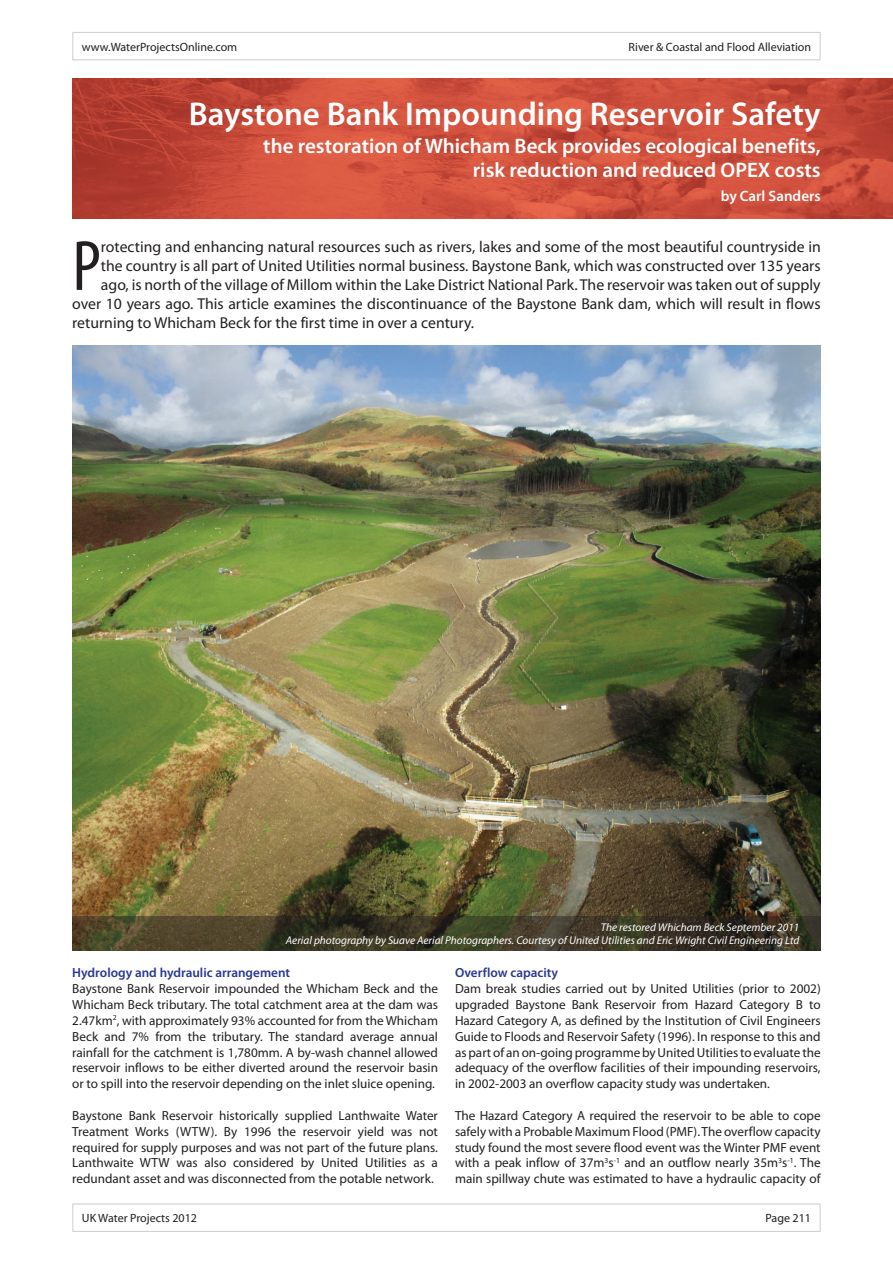
<style>
.page{position:relative;width:893px;height:1263px;background:#fff}
.page>*{position:absolute;margin:0;border:0;box-sizing:border-box;transform-origin:0 0}
.t1{font:condensed 71.85px "Myriad Pro";color:#231f20}
.t2{font:600 33px "Myriad Pro";color:#fff}
.t3{font:600 21px/24px "Myriad Pro";color:#fff;text-align:right}
.t4{font:15.75px "Myriad Pro";color:#231f20}
.t5{font:600 15px "Myriad Pro";color:#fff}
.t6{font:13.2px/15.9px "Myriad Pro";color:#231f20;text-align:justify}
.t7{font:600 13.2px "Myriad Pro";color:#283890}
.t8{font:12px "Myriad Pro";color:#231f20}
.t9{font:italic 11.25px/13.5px "Myriad Pro";color:#fff;text-align:right}
</style>
<div class="page">
<img style="left:72px;top:345px;width:749px;height:571px">
<img style="left:72px;top:79px;width:821px;height:140px">
<div style="left:72px;top:32px;width:749px;height:28px;border:1px solid #d1d2d4"></div>
<div style="left:72px;top:1203px;width:749px;height:29px;border:1px solid #d1d2d4"></div>
<svg style="left:72px;top:916px;width:749px;height:34px;background:#3f3a26"></svg>
<p class="t8" style="left:82px;top:39px;width:157px">www.WaterProjectsOnline.com</p>
<p class="t8" style="left:629px;top:39px;width:184px">River &amp; Coastal and Flood Alleviation</p>
<h2 class="t2" style="left:189px;top:93px;width:633px">Baystone Bank Impounding Reservoir Safety</h2>
<h3 class="t3" style="left:263px;top:134px;width:559px">the restoration of Whicham Beck provides ecological benefits, risk reduction and reduced OPEX costs</h3>
<p class="t5" style="left:721px;top:187px;width:101px">by Carl Sanders</p>
<h1 class="t1" style="left:72px;top:223px;width:30px">P</h1>
<p class="t4" style="left:101px;top:237px;width:721px">rotecting and enhancing natural resources such as rivers, lakes and some of the most beautiful countryside in</p>
<p class="t4" style="left:101px;top:256px;width:721px">the country is all part of United Utilities normal business. Baystone Bank, which was constructed over 135 years</p>
<p class="t4" style="left:101px;top:275px;width:721px">ago, is north of the village of Millom within the Lake District National Park. The reservoir was taken out of supply</p>
<p class="t4" style="left:72px;top:294px;width:750px">over 10 years ago. This article examines the discontinuance of the Baystone Bank dam, which will result in flows</p>
<p class="t4" style="left:72px;top:313px;width:403px">returning to Whicham Beck for the first time in over a century.</p>
<p class="t9" style="left:286px;top:920px;width:515px">The restored Whicham Beck September 2011<br>Aerial photography by Suave Aerial Photographers. Courtesy of United Utilities and Eric Wright Civil Engineering Ltd</p>
<p class="t7" style="left:72px;top:964px;width:219px">Hydrology and hydraulic arrangement</p>
<p class="t6" style="left:72px;top:980px;width:367px">Baystone Bank Reservoir impounded the Whicham Beck and the Whicham Beck tributary. The total catchment area at the dam was 2.47km<sup>2</sup>, with approximately 93% accounted for from the Whicham Beck and 7% from the tributary. The standard average annual rainfall for the catchment is 1,780mm. A by-wash channel allowed reservoir inflows to be either diverted around the reservoir basin or to spill into the reservoir depending on the inlet sluice opening.</p>
<p class="t6" style="left:72px;top:1107px;width:367px">Baystone Bank Reservoir historically supplied Lanthwaite Water Treatment Works (WTW). By 1996 the reservoir yield was not required for supply purposes and was not part of the future plans.<br>Lanthwaite WTW was also considered by United Utilities as a redundant asset and was disconnected from the potable network.</p>
<p class="t7" style="left:455px;top:964px;width:105px">Overflow capacity</p>
<p class="t6" style="left:455px;top:980px;width:367px">Dam break studies carried out by United Utilities (prior to 2002) upgraded Baystone Bank Reservoir from Hazard Category B to Hazard Category A, as defined by the Institution of Civil Engineers Guide to Floods and Reservoir Safety (1996). In response to this and as part of an on-going programme by United Utilities to evaluate the adequacy of the overflow facilities of their impounding reservoirs, in 2002-2003 an overflow capacity study was undertaken.</p>
<p class="t6" style="left:455px;top:1107px;width:367px">The Hazard Category A required the reservoir to be able to cope safely with a Probable Maximum Flood (PMF). The overflow capacity study found the most severe flood event was the Winter PMF event with a peak inflow of 37m<sup>3</sup>s<sup>-1</sup> and an outflow nearly 35m<sup>3</sup>s<sup>-1</sup>. The main spillway chute was estimated to have a hydraulic capacity of</p>
<p class="t8" style="left:82px;top:1211px;width:117px">UK Water Projects 2012</p>
<p class="t8" style="left:765px;top:1211px;width:47px">Page 211</p>
</div>
